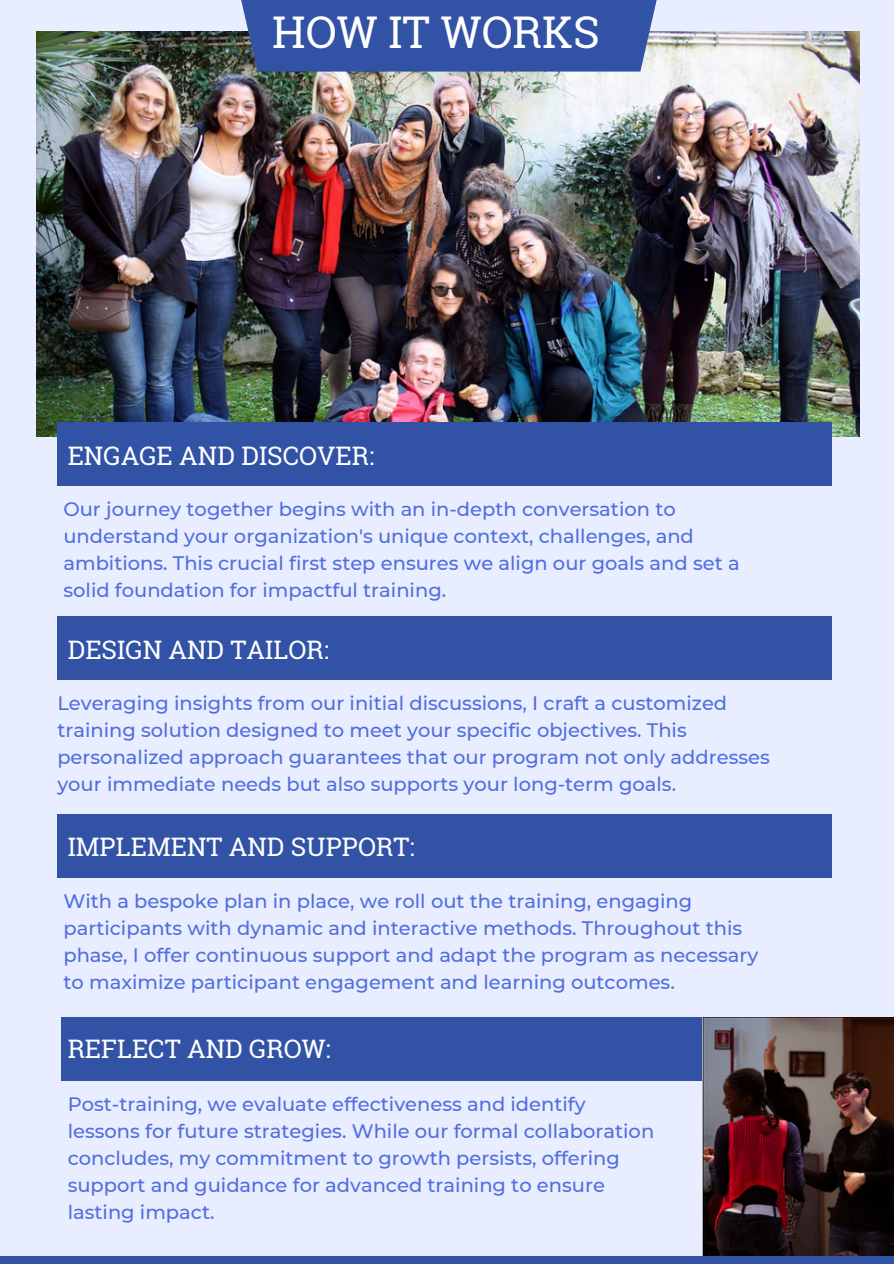
<style>
.page{position:relative;width:894px;height:1264px;background:#fff}
.page>*{position:absolute;margin:0;border:0;box-sizing:border-box;transform-origin:0 0}
.t1{font:43.8px "Roboto Slab";color:#fff}
.t2{font:25.5px "Roboto Slab";color:#fff}
.t3{font:500 19.5px/27px "Montserrat";color:#516edf}
</style>
<div class="page">
<div style="left:0;top:0;width:893px;height:1263px;background:#e8edff"></div>
<img style="left:36px;top:31px;width:823px;height:405px">
<svg style="left:185px;top:0;width:527px;height:72px;background:#516ba9"></svg>
<div style="left:57px;top:422px;width:774px;height:63px;background:#3253a5"></div>
<div style="left:57px;top:616px;width:774px;height:63px;background:#3253a5"></div>
<div style="left:57px;top:814px;width:774px;height:63px;background:#3253a5"></div>
<div style="left:62px;top:1017px;width:774px;height:63px;background:#3253a5"></div>
<img style="left:702px;top:1017px;width:190px;height:239px">
<div style="left:0;top:1256px;width:893px;height:7px;background:#3253a5"></div>
<h2 class="t1" style="left:272px;top:2px;width:329px">HOW IT WORKS</h2>
<p class="t2" style="left:68px;top:438px;width:308px">ENGAGE AND DISCOVER:</p>
<h2 class="t3" style="left:63px;top:495px;width:677px">Our journey together begins with an in-depth conversation to understand your organization's unique context, challenges, and ambitions. This crucial first step ensures we align our goals and set a solid foundation for impactful training.</h2>
<p class="t2" style="left:68px;top:632px;width:263px">DESIGN AND TAILOR:</p>
<h2 class="t3" style="left:57px;top:689px;width:713px">Leveraging insights from our initial discussions, I craft a customized training solution designed to meet your specific objectives. This personalized approach guarantees that our program not only addresses your immediate needs but also supports your long-term goals.</h2>
<p class="t2" style="left:68px;top:829px;width:348px">IMPLEMENT AND SUPPORT:</p>
<h2 class="t3" style="left:63px;top:887px;width:696px">With a bespoke plan in place, we roll out the training, engaging participants with dynamic and interactive methods. Throughout this phase, I offer continuous support and adapt the program as necessary to maximize participant engagement and learning outcomes.</h2>
<p class="t2" style="left:68px;top:1031px;width:264px">REFLECT AND GROW:</p>
<p class="t3" style="left:68px;top:1090px;width:588px">Post-training, we evaluate effectiveness and identify lessons for future strategies. While our formal collaboration concludes, my commitment to growth persists, offering support and guidance for advanced training to ensure lasting impact.</p>
</div>
